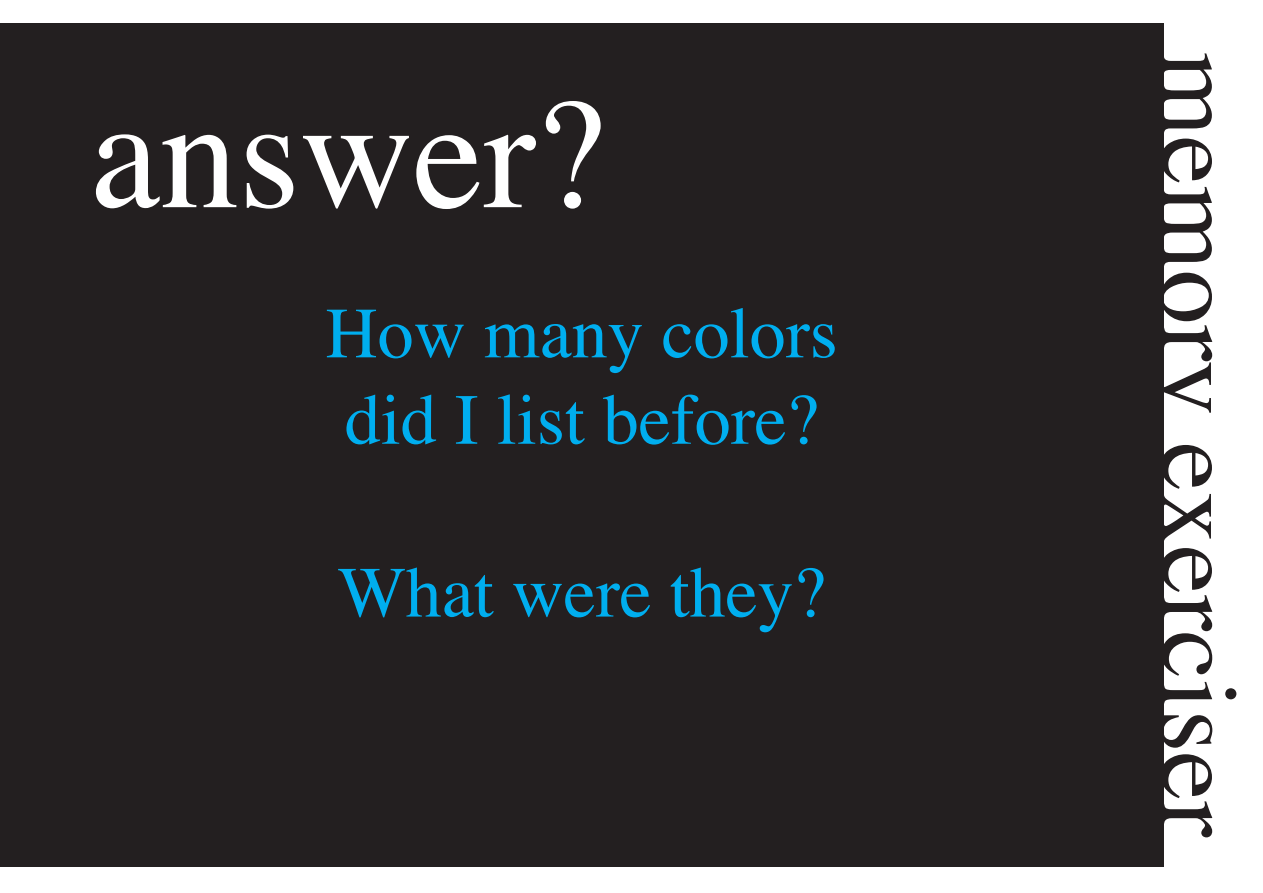
<style>
.page{position:relative;width:1263px;height:893px;background:#fff}
.page>*{position:absolute;margin:0;border:0;box-sizing:border-box;transform-origin:0 0}
.t1{font:157.2px "Times";color:#fff}
.t2{font:109.2px "Times";color:#231f20}
.t3{font:72px "Times";color:#00aeef}
</style>
<div class="page">
<div style="left:0;top:23px;width:1163px;height:844px;background:#231f20"></div>
<p class="t1" style="left:90px;top:7px;width:517px">answer?</p>
<p class="t3" style="left:326px;top:266px;width:513px">How many colors</p>
<p class="t3" style="left:345px;top:352px;width:475px">did I list before?</p>
<p class="t3" style="left:338px;top:525px;width:489px">What were they?</p>
<p class="t2" style="left:1301px;top:51px;width:787px;rotate:90deg">memory exerciser</p>
</div>
